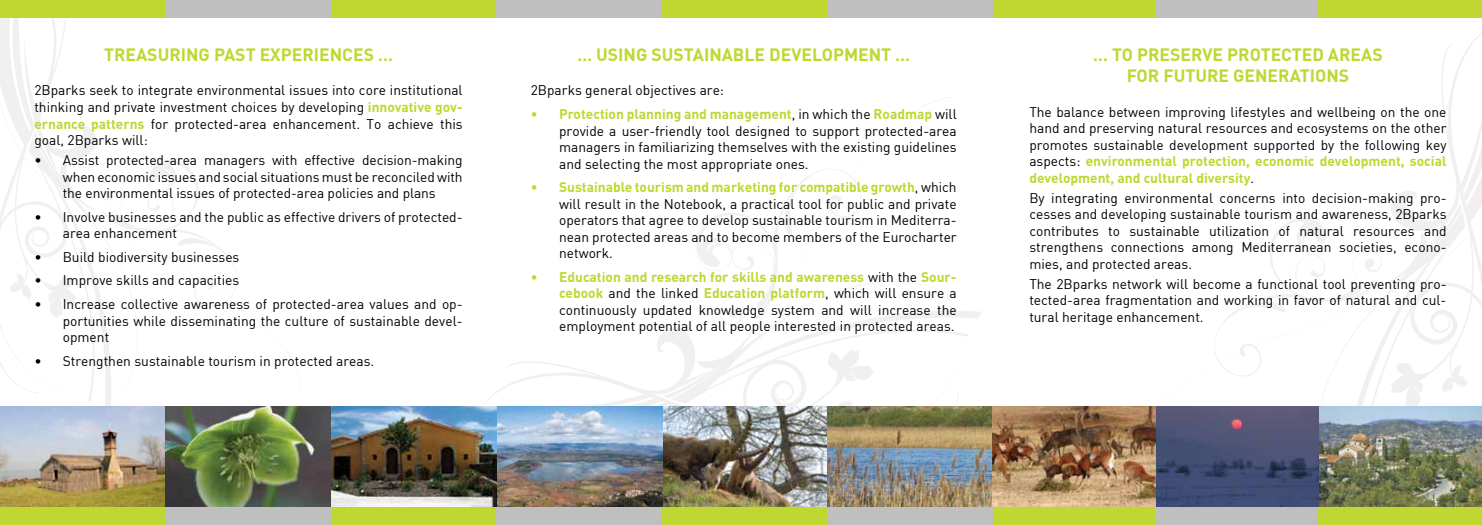
<style>
.page{position:relative;width:1482px;height:525px;background:#fff}
.page>*{position:absolute;margin:0;border:0;box-sizing:border-box;transform-origin:0 0}
.t1{font:700 17.5px/21px "DINCE";color:#bfd730;text-align:center}
.t2{font:13.75px/16.5px "DIN Regular";color:#000;text-align:justify}
.t3{font:700 13.75px/16.5px "DINCE";color:#bfd730}
.s1{font-family:"DINCE";font-weight:700;color:#bfd730}
.s2{font-family:"DIN Regular";font-weight:400;color:#000}
</style>
<div class="page">
<svg style="left:0;top:18px;width:301px;height:388px"></svg>
<svg style="left:486px;top:97px;width:495px;height:309px"></svg>
<svg style="left:1214px;top:33px;width:267px;height:373px"></svg>
<img style="left:0;top:406px;width:165px;height:101px">
<img style="left:826px;top:406px;width:166px;height:101px">
<img style="left:1318px;top:406px;width:163px;height:101px">
<img style="left:1155px;top:406px;width:163px;height:101px">
<img style="left:992px;top:406px;width:163px;height:101px">
<img style="left:662px;top:406px;width:164px;height:101px">
<img style="left:496px;top:406px;width:166px;height:101px">
<img style="left:331px;top:406px;width:165px;height:101px">
<img style="left:165px;top:406px;width:166px;height:101px">
<div style="left:992px;top:0;width:163px;height:18px;background:#bfd730"></div>
<div style="left:1155px;top:0;width:163px;height:18px;background:#c0bfbf"></div>
<div style="left:1318px;top:0;width:163px;height:18px;background:#bfd730"></div>
<div style="left:0;top:0;width:165px;height:18px;background:#bfd730"></div>
<div style="left:165px;top:0;width:166px;height:18px;background:#c0bfbf"></div>
<div style="left:331px;top:0;width:165px;height:18px;background:#bfd730"></div>
<div style="left:496px;top:0;width:165px;height:18px;background:#c0bfbf"></div>
<div style="left:661px;top:0;width:166px;height:18px;background:#bfd730"></div>
<div style="left:827px;top:0;width:165px;height:18px;background:#c0bfbf"></div>
<div style="left:992px;top:507px;width:163px;height:17px;background:#bfd730"></div>
<div style="left:1155px;top:507px;width:163px;height:17px;background:#c0bfbf"></div>
<div style="left:1318px;top:507px;width:163px;height:17px;background:#bfd730"></div>
<div style="left:0;top:507px;width:165px;height:17px;background:#bfd730"></div>
<div style="left:165px;top:507px;width:166px;height:17px;background:#c0bfbf"></div>
<div style="left:331px;top:507px;width:165px;height:17px;background:#bfd730"></div>
<div style="left:496px;top:507px;width:165px;height:17px;background:#c0bfbf"></div>
<div style="left:661px;top:507px;width:166px;height:17px;background:#bfd730"></div>
<div style="left:827px;top:507px;width:165px;height:17px;background:#c0bfbf"></div>
<p class="t1" style="left:104px;top:43px;width:290px">TREASURING PAST EXPERIENCES …</p>
<p class="t2" style="left:34px;top:82px;width:430px">2Bparks seek to integrate environmental issues into core institutional thinking and private investment choices by developing <span class="s1">innovative gov&shy;ernance patterns</span> for protected-area enhancement. To achieve this goal, 2Bparks will:</p>
<p class="t2" style="left:63px;top:151px;width:401px;text-indent:-28px">• Assist protected-area managers with effective decision-making when economic issues and social situations must be reconciled with the environmental issues of protected-area policies and plans</p>
<p class="t2" style="left:63px;top:208px;width:401px;text-indent:-28px">• Involve businesses and the public as effective drivers of protected&shy;area enhancement</p>
<p class="t2" style="left:34px;top:248px;width:206px">• Build biodiversity businesses</p>
<p class="t2" style="left:34px;top:272px;width:206px">• Improve skills and capacities</p>
<p class="t2" style="left:63px;top:295px;width:401px;text-indent:-28px">• Increase collective awareness of protected-area values and op&shy;portunities while disseminating the culture of sustainable devel&shy;opment</p>
<p class="t2" style="left:34px;top:352px;width:341px">• Strengthen sustainable tourism in protected areas.</p>
<p class="t1" style="left:577px;top:43px;width:334px">… USING SUSTAINABLE DEVELOPMENT …</p>
<p class="t2" style="left:530px;top:82px;width:195px">2Bparks general objectives are:</p>
<p class="t3" style="left:530px;top:105px;width:427px">• Protection planning and management<span class="s2">, in which the</span> Roadmap <span class="s2">will</span></p>
<p class="t2" style="left:559px;top:122px;width:399px">provide a user-friendly tool designed to support protected-area managers in familiarizing themselves with the existing guidelines and selecting the most appropriate ones.</p>
<p class="t3" style="left:530px;top:178px;width:427px">• Sustainable tourism and marketing for compatible growth<span class="s2">, which</span></p>
<p class="t2" style="left:559px;top:195px;width:399px">will result in the Notebook, a practical tool for public and private operators that agree to develop sustainable tourism in Mediterra&shy;nean protected areas and to become members of the Eurocharter network.</p>
<p class="t3" style="left:530px;top:268px;width:427px">• Education and research for skills and awareness <span class="s2">with the</span> Sour-</p>
<p class="t2" style="left:559px;top:285px;width:399px"><span class="s1">cebook</span> and the linked <span class="s1">Education platform</span>, which will ensure a continuously updated knowledge system and will increase the employment potential of all people interested in protected areas.</p>
<p class="t1" style="left:1093px;top:43px;width:291px">… TO PRESERVE PROTECTED AREAS<br>FOR FUTURE GENERATIONS</p>
<p class="t2" style="left:1029px;top:103px;width:418px">The balance between improving lifestyles and wellbeing on the one hand and preserving natural resources and ecosystems on the other promotes sustainable development supported by the following key</p>
<p class="t3" style="left:1029px;top:152px;width:418px"><span class="s2">aspects:</span> environmental protection, economic development, social development, and cultural diversity<span class="s2">.</span></p>
<p class="t2" style="left:1029px;top:189px;width:418px">By integrating environmental concerns into decision-making pro&shy;cesses and developing sustainable tourism and awareness, 2Bparks contributes to sustainable utilization of natural resources and strengthens connections among Mediterranean societies, econo&shy;mies, and protected areas.</p>
<p class="t2" style="left:1029px;top:275px;width:418px">The 2Bparks network will become a functional tool preventing pro&shy;tected-area fragmentation and working in favor of natural and cul&shy;tural heritage enhancement.</p>
</div>
